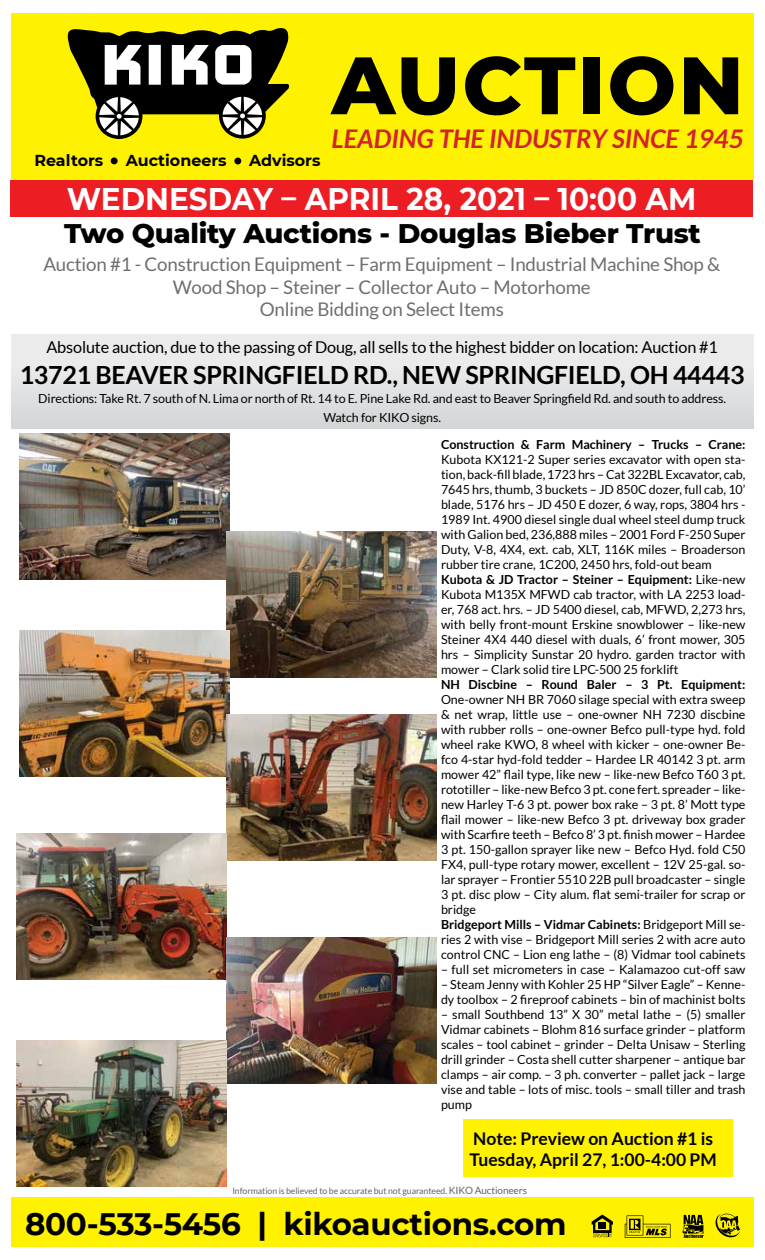
<style>
.page{position:relative;width:765px;height:1260px;background:#fff}
.page>*{position:absolute;margin:0;border:0;box-sizing:border-box;transform-origin:0 0}
.t1{font:800 81.25px "Montserrat";letter-spacing:.025em;color:#000}
.t2{font:700 31.25px "Montserrat";color:#fff;scale:.95 1}
.t3{font:700 31px "Montserrat";letter-spacing:-.01em;color:#000}
.t4{font:800 27.5px "Montserrat";letter-spacing:-.01em;color:#000}
.t5{font:italic 700 25.75px "Lato";color:#d2232a}
.t6{font:700 25px "Lato";letter-spacing:-.01em;color:#000}
.t7{font:18.75px/22.5px "Lato";letter-spacing:-.01em;color:#6d6e71;text-align:center}
.t8{font:700 17.5px/21px "Lato";color:#000}
.t9{font:16.25px "Lato";letter-spacing:-.01em;color:#000}
.t10{font:700 15.88px "Montserrat";color:#000}
.t11{font:12.5px/15px "Lato";color:#000}
.t12{font:700 12.5px "Lato";color:#000}
.t13{font:8.75px "Lato";letter-spacing:-.01em;color:#636466}
.s1{font-weight:700}
.s2{font-size:10px}
</style>
<div class="page">
<div style="left:11px;top:1197px;width:743px;height:49px;background:#fff200"></div>
<svg style="left:592px;top:1215px;width:21px;height:22px"></svg>
<svg style="left:625px;top:1215px;width:45px;height:23px"></svg>
<svg style="left:682px;top:1215px;width:22px;height:23px"></svg>
<svg style="left:716px;top:1214px;width:24px;height:24px"></svg>
<div style="left:463px;top:1120px;width:270px;height:57px;background:#fff200"></div>
<div style="left:11px;top:334px;width:743px;height:94px;background:linear-gradient(to bottom,#f0f0f1,#d6d8d9)"></div>
<div style="left:10px;top:180px;width:743px;height:36px;background:#ed1d24"></div>
<img style="left:20px;top:433px;width:209px;height:147px">
<img style="left:227px;top:531px;width:209px;height:146px">
<img style="left:20px;top:630px;width:209px;height:146px">
<img style="left:227px;top:715px;width:209px;height:146px">
<img style="left:17px;top:833px;width:210px;height:146px">
<img style="left:227px;top:938px;width:209px;height:146px">
<img style="left:17px;top:1040px;width:210px;height:146px">
<div style="left:11px;top:13px;width:743px;height:167px;background:#fff200"></div>
<svg style="left:67px;top:28px;width:223px;height:111px"></svg>
<div style="left:111px;top:157px;width:7px;height:7px;background:#000;border-radius:50%"></div>
<div style="left:234px;top:158px;width:7px;height:6px;background:#000;border-radius:50%"></div>
<p class="t10" style="left:34px;top:149px;width:70px">Realtors</p>
<p class="t10" style="left:126px;top:149px;width:102px">Auctioneers</p>
<p class="t10" style="left:249px;top:149px;width:73px">Advisors</p>
<h1 class="t1" style="left:332px;top:26px;width:414px">AUCTION</h1>
<h3 class="t5" style="left:332px;top:124px;width:414px">LEADING THE INDUSTRY SINCE 1945</h3>
<h2 class="t2" style="left:67px;top:177px;width:664px">WEDNESDAY – APRIL 28, 2021 – 10:00 AM</h2>
<h3 class="t4" style="left:64px;top:213px;width:638px">Two Quality Auctions - Douglas Bieber Trust</h3>
<h3 class="t7" style="left:43px;top:253px;width:678px">Auction #1 - Construction Equipment – Farm Equipment – Industrial Machine Shop &amp;<br>Wood Shop – Steiner – Collector Auto – Motorhome<br>Online Bidding on Select Items</h3>
<h3 class="t9" style="left:46px;top:338px;width:673px">Absolute auction, due to the passing of Doug, all sells to the highest bidder on location: Auction #1</h3>
<h3 class="t6" style="left:20px;top:361px;width:726px">13721 BEAVER SPRINGFIELD RD., NEW SPRINGFIELD, OH 44443</h3>
<p class="t11" style="left:38px;top:389px;width:689px;line-height:18.8px;text-align:center">Directions: Take Rt. 7 south of N. Lima or north of Rt. 14 to E. Pine Lake Rd. and east to Beaver Springfield Rd. and south to address.<br>Watch for KIKO signs.</p>
<p class="t12" style="left:441px;top:437px;width:306px">Construction &amp; Farm Machinery – Trucks – Crane:</p>
<p class="t11" style="left:441px;top:452px;width:306px">Kubota KX121-2 Super series excavator with open sta&shy;tion, back-fill blade, 1723 hrs – Cat 322BL Excavator, cab, 7645 hrs, thumb, 3 buckets – JD 850C dozer, full cab, 10’ blade, 5176 hrs – JD 450 E dozer, 6 way, rops, 3804 hrs - 1989 Int. 4900 diesel single dual wheel steel dump truck with Galion bed, 236,888 miles – 2001 Ford F-250 Super Duty, V-8, 4X4, ext. cab, XLT, 116K miles – Broaderson rubber tire crane, 1C200, 2450 hrs, fold-out beam <span class="s1">Kubota &amp; JD Tractor – Steiner – Equipment:</span> Like-new Kubota M135X MFWD cab tractor, with LA 2253 load&shy;er, 768 act. hrs. – JD 5400 diesel, cab, MFWD, 2,273 hrs, with belly front-mount Erskine snowblower – like-new Steiner 4X4 440 diesel with duals, 6’ front mower, 305 hrs – Simplicity Sunstar 20 hydro. garden tractor with mower – Clark solid tire LPC-500 25 forklift</p>
<p class="t12" style="left:441px;top:677px;width:306px">NH Discbine – Round Baler – 3 Pt. Equipment:</p>
<p class="t11" style="left:441px;top:692px;width:306px">One-owner NH BR 7060 silage special with extra sweep &amp; net wrap, little use – one-owner NH 7230 discbine with rubber rolls – one-owner Befco pull-type hyd. fold wheel rake KWO, 8 wheel with kicker – one-owner Be&shy;fco 4-star hyd-fold tedder – Hardee LR 40142 3 pt. arm mower 42” flail type, like new – like-new Befco T60 3 pt. rototiller – like-new Befco 3 pt. cone fert. spreader – like&shy;new Harley T-6 3 pt. power box rake – 3 pt. 8’ Mott type flail mower – like-new Befco 3 pt. driveway box grader with Scarfire teeth – Befco 8’ 3 pt. finish mower – Hardee 3 pt. 150-gallon sprayer like new – Befco Hyd. fold C50<br>FX4, pull-type rotary mower, excellent – 12V 25-gal. so&shy;lar sprayer – Frontier 5510 22B pull broadcaster – single 3 pt. disc plow – City alum. flat semi-trailer for scrap or bridge<br><span class="s1">Bridgeport Mills – Vidmar Cabinets:</span> Bridgeport Mill se&shy;ries 2 with vise – Bridgeport Mill series 2 with acre auto control CNC – Lion eng lathe – (8) Vidmar tool cabinets</p>
<p class="t11" style="left:441px;top:962px;width:306px">– full set micrometers in case – Kalamazoo cut-off saw</p>
<p class="t11" style="left:441px;top:977px;width:306px">– Steam Jenny with Kohler 25 HP “Silver Eagle” – Kenne&shy;dy toolbox – 2 fireproof cabinets – bin of machinist bolts</p>
<p class="t11" style="left:441px;top:1007px;width:306px;text-align:justify">– small Southbend 13” X 30” metal lathe – (5) smaller Vidmar cabinets – Blohm 816 surface grinder – platform scales – tool cabinet – grinder – Delta Unisaw – Sterling drill grinder – Costa shell cutter sharpener – antique bar clamps – air comp. – 3 ph. converter – pallet jack – large vise and table – lots of misc. tools – small tiller and trash pump</p>
<h3 class="t8" style="left:470px;top:1128px;width:249px">Note: Preview on Auction #1 is<br>Tuesday, April 27, 1:00-4:00 PM</h3>
<p class="t13" style="left:232px;top:1186px;width:296px">Information is believed to be accurate but not guaranteed. <span class="s2">KIKO Auctioneers</span></p>
<h3 class="t3" style="left:25px;top:1202px;width:543px">800-533-5456 | kikoauctions.com</h3>
</div>
